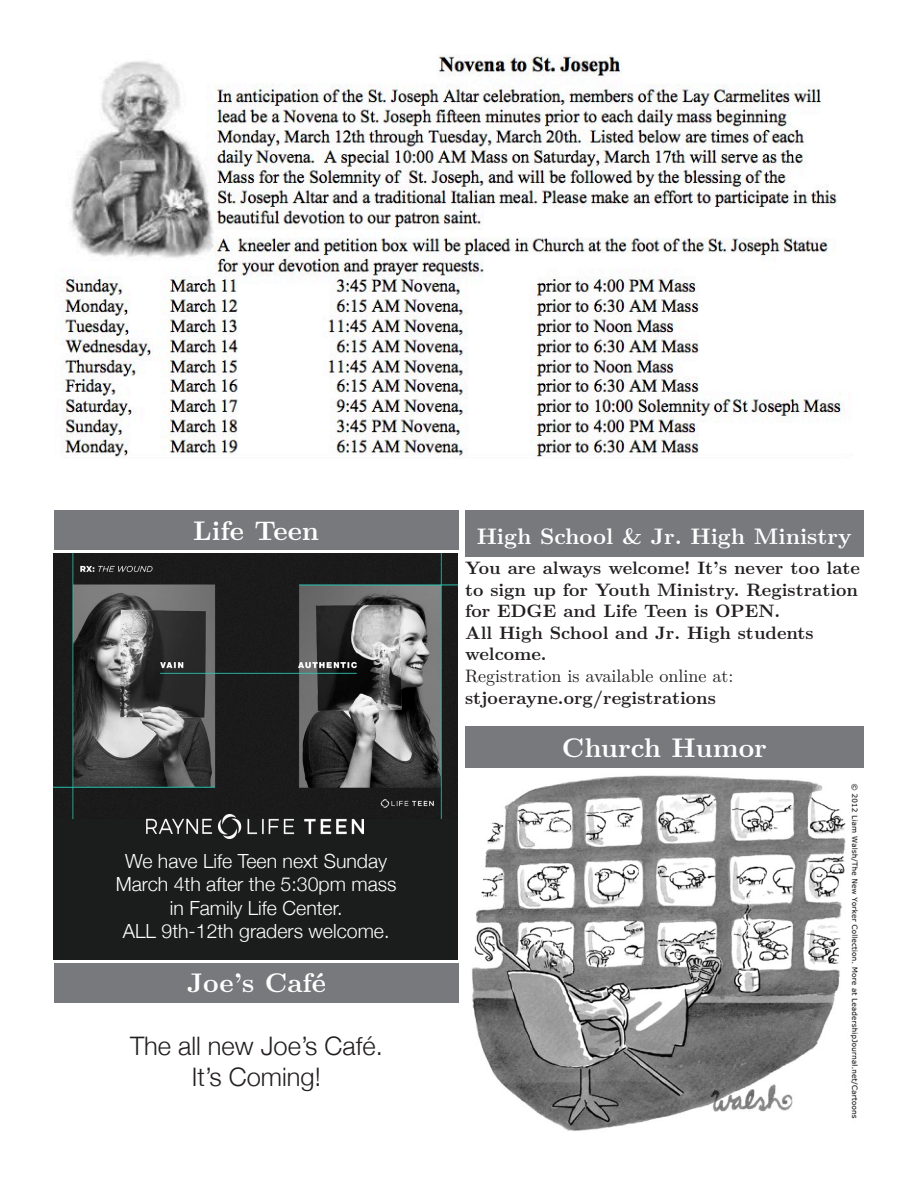
<style>
.page{position:relative;width:918px;height:1188px;background:#fff}
.page>*{position:absolute;margin:0;border:0;box-sizing:border-box;transform-origin:0 0}
.t1{font:700 27px "LM Roman 10";color:#fff}
.t2{font:300 25.5px/30.6px "Helvetica Neue";color:#231f20;text-align:center}
.t3{font:700 22.5px "LM Roman 10";color:#fff}
.t4{font:300 19.5px/23.4px "Helvetica Neue";color:#fff;text-align:center}
.t5{font:700 18px/21.6px "LM Roman 10";color:#231f20}
.t6{font:18px "LM Roman 10";color:#231f20}
</style>
<div class="page">
<div style="left:465px;top:727px;width:399px;height:41px;background:#77797c"></div>
<img style="left:472px;top:775px;width:386px;height:356px">
<img style="left:61px;top:55px;width:784px;height:403px">
<div style="left:465px;top:510px;width:398px;height:47px;background:#77797c"></div>
<div style="left:54px;top:963px;width:405px;height:40px;background:#77797c"></div>
<div style="left:53px;top:810px;width:405px;height:149px;background:#1b1d1c"></div>
<div style="left:54px;top:510px;width:405px;height:40px;background:#77797c"></div>
<img style="left:54px;top:554px;width:404px;height:265px">
<img style="left:146px;top:815px;width:218px;height:23px">
<h1 class="t1" style="left:193px;top:509px;width:128px">Life Teen</h1>
<p class="t4" style="left:116px;top:848px;width:282px">We have Life Teen next Sunday<br>March 4th after the 5:30pm mass in Family Life Center.<br>ALL 9th-12th graders welcome.</p>
<h1 class="t1" style="left:187px;top:962px;width:141px">Joe’s Café</h1>
<h2 class="t2" style="left:130px;top:1029px;width:254px">The all new Joe’s Café.<br>It’s Coming!</h2>
<p class="t3" style="left:477px;top:518px;width:377px">High School &amp; Jr. High Ministry</p>
<p class="t5" style="left:465px;top:556px;width:396px">You are always welcome! It’s never too late to sign up for Youth Ministry. Registration for EDGE and Life Teen is OPEN.<br>All High School and Jr. High students welcome.</p>
<p class="t6" style="left:465px;top:662px;width:270px">Registration is available online at:</p>
<p class="t5" style="left:465px;top:685px;width:252px">stjoerayne.org/registrations</p>
<h1 class="t1" style="left:562px;top:726px;width:207px">Church Humor</h1>
</div>
